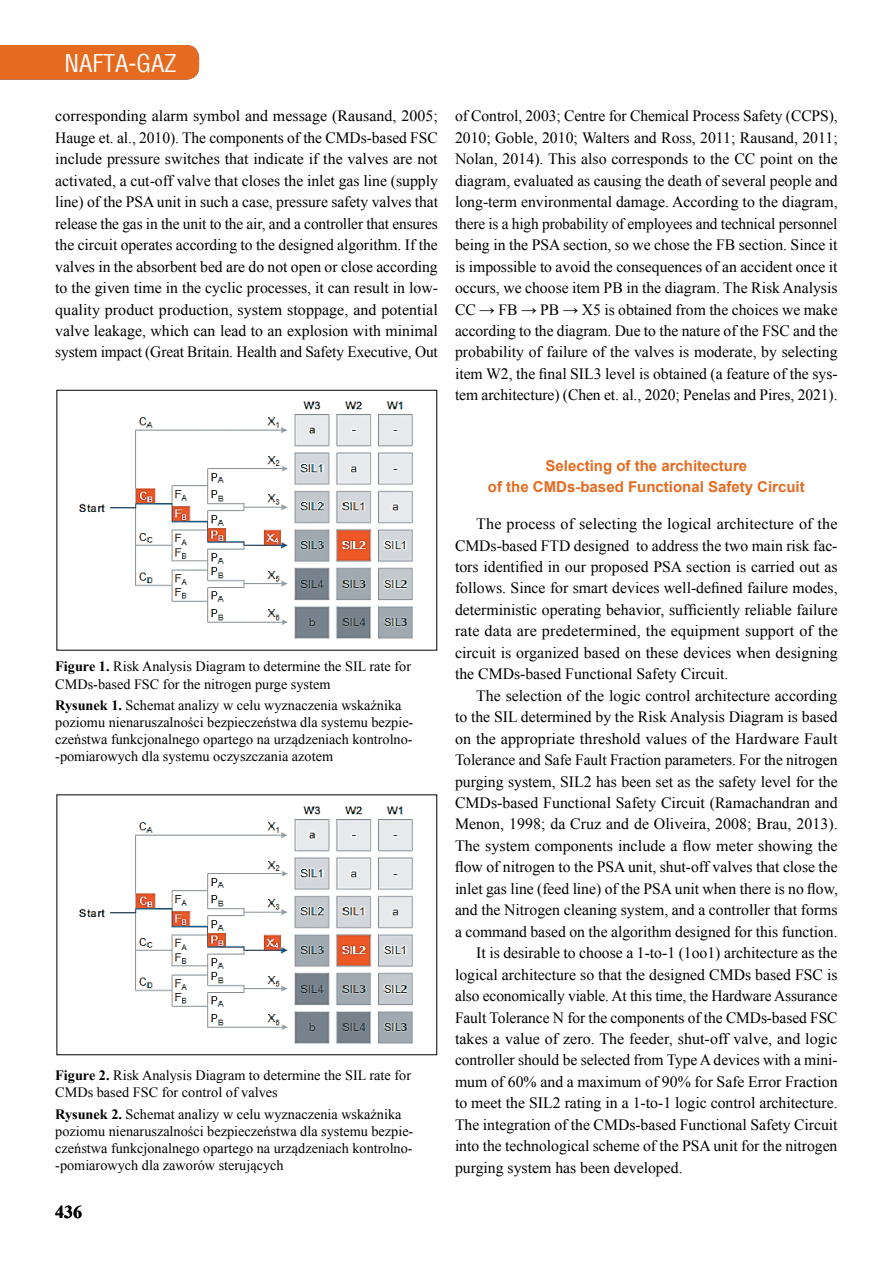
<style>
.page{position:relative;width:893px;height:1263px;background:#fff}
.page>*{position:absolute;margin:0;border:0;box-sizing:border-box;transform-origin:0 0}
.t1{font:24px "Switzerland Condensed";color:#fff}
.t2{font:700 18px "Times New Roman";color:#000}
.t3{font:15.75px/21.5px "Times New Roman";color:#000;text-align:justify}
.t4{font:700 15px/21.5px "Arial";color:#e66a1f;text-align:center}
.t5{font:14.25px/17.1px "Times New Roman";color:#000}
.s1{font-weight:700}
</style>
<div class="page">
<div style="left:0;top:45px;width:199px;height:35px;background:#e66a1f"></div>
<img style="left:78px;top:401px;width:335px;height:238px">
<img style="left:78px;top:806px;width:335px;height:238px">
<h1 class="t1" style="left:64px;top:49px;width:114px">NAFTA-GAZ</h1>
<p class="t3" style="left:55px;top:105px;width:384px">corresponding alarm symbol and message (Rausand, 2005; Hauge et. al., 2010). The components of the CMDs-based FSC include pressure switches that indicate if the valves are not activated, a cut-off valve that closes the inlet gas line (supply line) of the PSA unit in such a case, pressure safety valves that release the gas in the unit to the air, and a controller that ensures the circuit operates according to the designed algorithm. If the valves in the absorbent bed are do not open or close according to the given time in the cyclic processes, it can result in low&shy;quality product production, system stoppage, and potential valve leakage, which can lead to an explosion with minimal system impact (Great Britain. Health and Safety Executive, Out</p>
<p class="t3" style="left:455px;top:105px;width:384px">of Control, 2003; Centre for Chemical Process Safety (CCPS), 2010; Goble, 2010; Walters and Ross, 2011; Rausand, 2011; Nolan, 2014). This also corresponds to the CC point on the diagram, evaluated as causing the death of several people and long-term environmental damage. According to the diagram, there is a high probability of employees and technical personnel being in the PSA section, so we chose the FB section. Since it is impossible to avoid the consequences of an accident once it occurs, we choose item PB in the diagram. The Risk Analysis CC → FB → PB → X5 is obtained from the choices we make according to the diagram. Due to the nature of the FSC and the probability of failure of the valves is moderate, by selecting item W2, the final SIL3 level is obtained (a feature of the sys&shy;tem architecture) (Chen et. al., 2020; Penelas and Pires, 2021).</p>
<p class="t5" style="left:55px;top:658px;width:357px"><span class="s1">Figure 1.</span> Risk Analysis Diagram to determine the SIL rate for<br>CMDs-based FSC for the nitrogen purge system</p>
<p class="t5" style="left:55px;top:696px;width:360px"><span class="s1">Rysunek 1.</span> Schemat analizy w celu wyznaczenia wskaźnika poziomu nienaruszalności bezpieczeństwa dla systemu bezpie&shy;czeństwa funkcjonalnego opartego na urządzeniach kontrolno--pomiarowych dla systemu oczyszczania azotem</p>
<p class="t5" style="left:55px;top:1067px;width:357px"><span class="s1">Figure 2.</span> Risk Analysis Diagram to determine the SIL rate for<br>CMDs based FSC for control of valves</p>
<p class="t5" style="left:55px;top:1105px;width:360px"><span class="s1">Rysunek 2.</span> Schemat analizy w celu wyznaczenia wskaźnika poziomu nienaruszalności bezpieczeństwa dla systemu bezpie&shy;czeństwa funkcjonalnego opartego na urządzeniach kontrolno--pomiarowych dla zaworów sterujących</p>
<p class="t2" style="left:55px;top:1199px;width:28px">436</p>
<p class="t4" style="left:488px;top:455px;width:318px">Selecting of the architecture<br>of the CMDs-based Functional Safety Circuit</p>
<p class="t3" style="left:455px;top:513px;width:384px;text-indent:21px">The process of selecting the logical architecture of the CMDs-based FTD designed to address the two main risk fac&shy;tors identified in our proposed PSA section is carried out as follows. Since for smart devices well-defined failure modes, deterministic operating behavior, sufficiently reliable failure rate data are predetermined, the equipment support of the circuit is organized based on these devices when designing the CMDs-based Functional Safety Circuit.</p>
<p class="t3" style="left:476px;top:684px;width:363px">The selection of the logic control architecture according</p>
<p class="t3" style="left:455px;top:706px;width:384px">to the SIL determined by the Risk Analysis Diagram is based</p>
<p class="t3" style="left:455px;top:727px;width:384px">on the appropriate threshold values of the Hardware Fault</p>
<p class="t3" style="left:455px;top:749px;width:384px">Tolerance and Safe Fault Fraction parameters. For the nitrogen</p>
<p class="t3" style="left:455px;top:770px;width:384px">purging system, SIL2 has been set as the safety level for the</p>
<p class="t3" style="left:455px;top:792px;width:384px">CMDs-based Functional Safety Circuit (Ramachandran and</p>
<p class="t3" style="left:455px;top:813px;width:384px">Menon, 1998; da Cruz and de Oliveira, 2008; Brau, 2013).</p>
<p class="t3" style="left:455px;top:835px;width:384px">The system components include a flow meter showing the</p>
<p class="t3" style="left:455px;top:856px;width:384px">flow of nitrogen to the PSA unit, shut-off valves that close the</p>
<p class="t3" style="left:455px;top:877px;width:384px">inlet gas line (feed line) of the PSA unit when there is no flow,</p>
<p class="t3" style="left:455px;top:899px;width:384px">and the Nitrogen cleaning system, and a controller that forms</p>
<p class="t3" style="left:455px;top:920px;width:384px">a command based on the algorithm designed for this function.</p>
<p class="t3" style="left:476px;top:942px;width:363px">It is desirable to choose a 1-to-1 (1oo1) architecture as the</p>
<p class="t3" style="left:455px;top:963px;width:384px">logical architecture so that the designed CMDs based FSC is</p>
<p class="t3" style="left:455px;top:985px;width:384px">also economically viable. At this time, the Hardware Assurance</p>
<p class="t3" style="left:455px;top:1006px;width:384px">Fault Tolerance N for the components of the CMDs-based FSC</p>
<p class="t3" style="left:455px;top:1028px;width:384px">takes a value of zero. The feeder, shut-off valve, and logic</p>
<p class="t3" style="left:455px;top:1049px;width:384px">controller should be selected from Type A devices with a mini-</p>
<p class="t3" style="left:455px;top:1070px;width:384px">mum of 60% and a maximum of 90% for Safe Error Fraction</p>
<p class="t3" style="left:455px;top:1092px;width:384px">to meet the SIL2 rating in a 1-to-1 logic control architecture.</p>
<p class="t3" style="left:455px;top:1113px;width:384px">The integration of the CMDs-based Functional Safety Circuit</p>
<p class="t3" style="left:455px;top:1135px;width:384px">into the technological scheme of the PSA unit for the nitrogen</p>
<p class="t3" style="left:455px;top:1156px;width:229px">purging system has been developed.</p>
</div>
